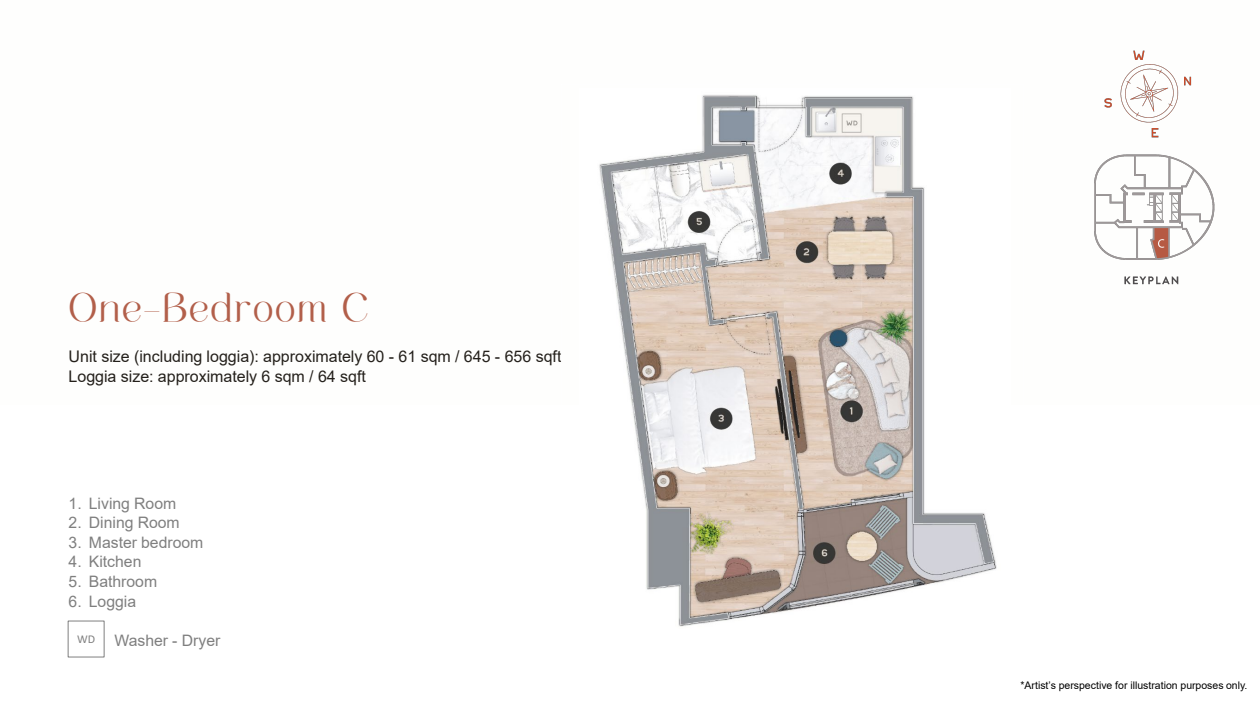
<style>
.page{position:relative;width:1260px;height:720px;background:#fff}
.page>*{position:absolute;margin:0;border:0;box-sizing:border-box;transform-origin:0 0}
.t1{font:36px "Fugi";letter-spacing:.03em;color:#b25f4a}
.t2{font:16px "Arial";color:#24201b}
.t3{font:15.8px "Arial";color:#7f7f7f}
.t4{font:12px "Calibri";color:#7f7f7f}
.t5{font:10.5px "Arial";color:#000}
</style>
<div class="page">
<div style="left:68px;top:621px;width:37px;height:37px;border:1px solid #7f7f7f"></div>
<img style="left:1104px;top:50px;width:88px;height:85px">
<img style="left:599px;top:95px;width:398px;height:532px">
<img style="left:1094px;top:135px;width:121px;height:150px">
<p class="t1" style="left:69px;top:284px;width:302px">One-Bedroom C</p>
<p class="t2" style="left:69px;top:345px;width:494px">Unit size (including loggia): approximately 60 - 61 sqm / 645 - 656 sqft</p>
<p class="t2" style="left:69px;top:365px;width:299px">Loggia size: approximately 6 sqm / 64 sqft</p>
<p class="t3" style="left:69px;top:492px;width:109px">1. Living Room</p>
<p class="t3" style="left:69px;top:512px;width:113px">2. Dining Room</p>
<p class="t3" style="left:69px;top:531px;width:136px">3. Master bedroom</p>
<p class="t3" style="left:69px;top:551px;width:74px">4. Kitchen</p>
<p class="t3" style="left:69px;top:571px;width:90px">5. Bathroom</p>
<p class="t3" style="left:69px;top:590px;width:69px">6. Loggia</p>
<p class="t4" style="left:77px;top:631px;width:20px">WD</p>
<p class="t3" style="left:114px;top:630px;width:108px">Washer - Dryer</p>
<p class="t5" style="left:1020px;top:678px;width:228px">*Artist’s perspective for illustration purposes only.</p>
</div>
